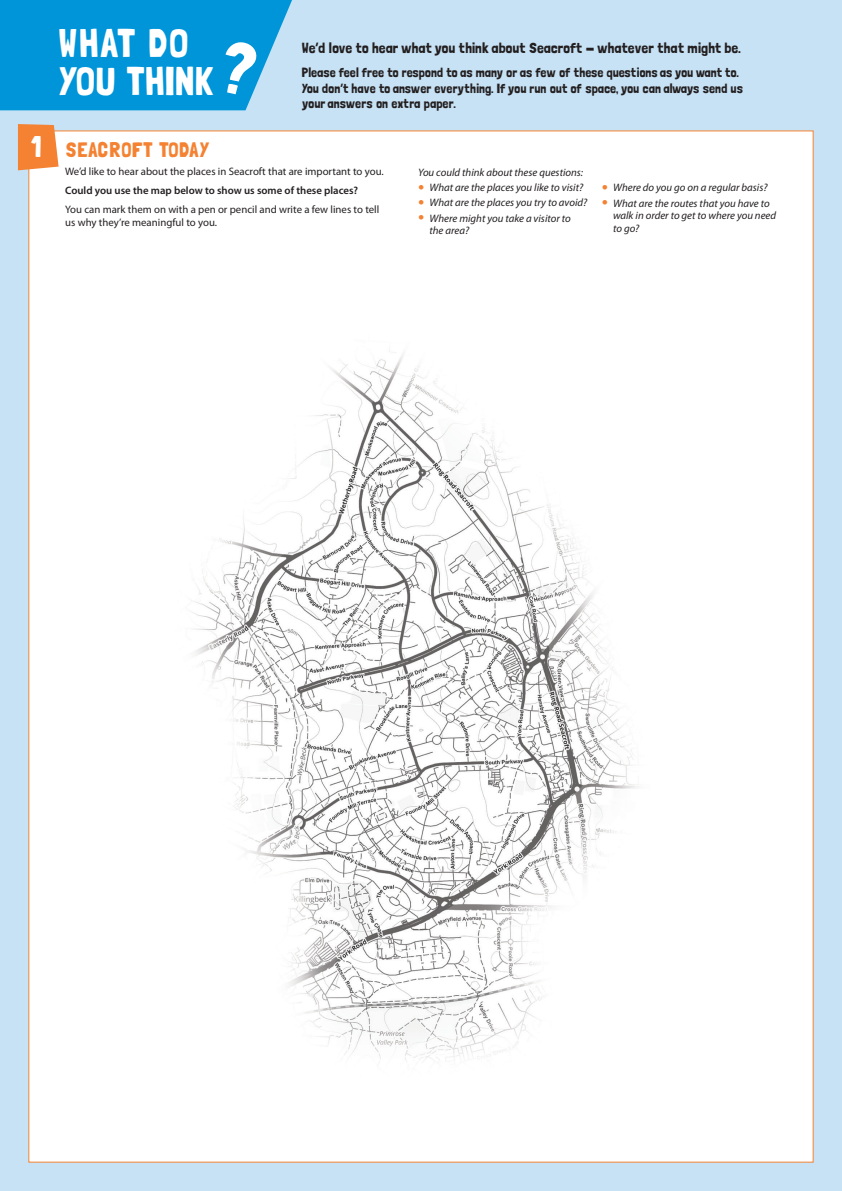
<style>
.page{position:relative;width:842px;height:1191px;background:#c7e2f5}
.page>*{position:absolute;margin:0;border:0;box-sizing:border-box;transform-origin:0 0}
.Heading{font:40px/37px "Londrina Solid";letter-spacing:.01em;color:#fff}
.Heading_response{font:21px "Londrina Solid";letter-spacing:.03em;color:#f48232}
.Intro_text{font:14.7px "Londrina Solid";color:#231f20}
.Intro_text-2{font:13.2px/15.5px "Londrina Solid";color:#231f20}
.Body_response{font:italic 10.8px/12.5px "Myriad Pro";color:#231f20}
.Body_response-2{font:10.8px/13px "Myriad Pro";color:#231f20}
.Body_response-3{font:600 10.8px "Myriad Pro";color:#231f20}
.s1{font-size:29.4px;color:#fff}
.s2{font-size:21.6px;color:#f48232}
</style>
<div class="page">
<div style="left:28px;top:130px;width:786px;height:1032px;background:#fff"></div>
<svg style="left:18px;top:124px;width:41px;height:46px;background:#f38e47"></svg>
<img style="left:191px;top:351px;width:446px;height:711px">
<svg style="left:0;top:0;width:292px;height:110px;background:#149cdb"></svg>
<p class="Heading" style="left:59px;top:24px;width:157px">WHAT DO<br>YOU THINK</p>
<p class="Intro_text" style="left:302px;top:39px;width:441px">We’d love to hear what you think about Seacroft – whatever that might be.</p>
<p class="Intro_text-2" style="left:302px;top:64px;width:442px">Please feel free to respond to as many or as few of these questions as you want to.<br>You don’t have to answer everything. If you run out of space, you can always send us your answers on extra paper.</p>
<p class="Heading_response" style="left:31px;top:137px;width:180px"><span class="s1">1</span> SEACROFT TODAY</p>
<p class="Body_response-2" style="left:65px;top:165px;width:320px">We’d like to hear about the places in Seacroft that are important to you.</p>
<p class="Body_response-3" style="left:65px;top:183px;width:295px">Could you use the map below to show us some of these places?</p>
<p class="Body_response-2" style="left:65px;top:202px;width:316px">You can mark them on with a pen or pencil and write a few lines to tell us why they’re meaningful to you.</p>
<p class="Body_response" style="left:418px;top:166px;width:167px">You could think about these questions:</p>
<p class="Body_response" style="left:418px;top:181px;width:167px"><span class="s2">•</span> What are the places you like to visit?</p>
<p class="Body_response" style="left:418px;top:196px;width:171px"><span class="s2">•</span> What are the places you try to avoid?</p>
<p class="Body_response" style="left:429px;top:212px;width:143px;text-indent:-11px"><span class="s2">•</span> Where might you take a visitor to the area?</p>
<p class="Body_response" style="left:602px;top:181px;width:167px"><span class="s2">•</span> Where do you go on a regular basis?</p>
<p class="Body_response" style="left:613px;top:197px;width:165px;text-indent:-11px"><span class="s2">•</span> What are the routes that you have to walk in order to get to where you need to go?</p>
</div>
